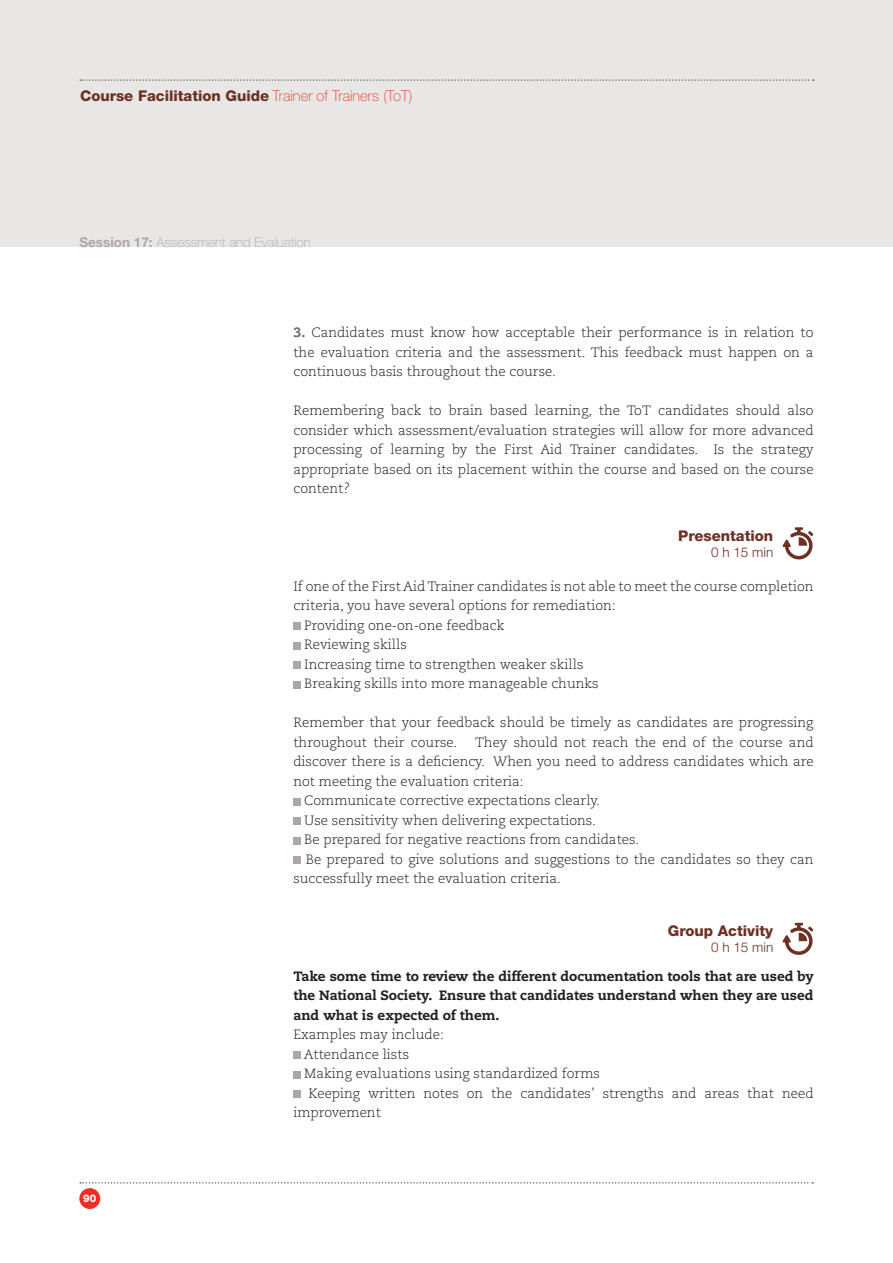
<style>
.page{position:relative;width:893px;height:1263px;background:#fff}
.page>*{position:absolute;margin:0;border:0;box-sizing:border-box;transform-origin:0 0}
.t1{font:800 14.85px "Helvetica Neue LT Std";color:#6c3025}
.t2{font:300 13.5px/19.5px "Caecilia LT Std";color:#231f20;text-align:justify}
.t3{font:800 13.5px/19.5px "Caecilia LT Std";color:#231f20;text-align:justify}
.t4{font:100 13.5px "Helvetica Neue LT Std";color:#aea6a4}
.t5{font:300 13.5px "Helvetica Neue LT Std";color:#6c3025}
.t6{font:800 10.5px "Helvetica Neue LT Std";color:#fff}
.s1{font-weight:100;color:#ee2e22}
.s2{font-weight:700}
.s3{font-weight:800;color:#766a67}
</style>
<div class="page">
<div style="left:0;top:0;width:893px;height:247px;background:#e8e7e5"></div>
<svg style="left:80px;top:79px;width:734px;height:2px"></svg>
<svg style="left:80px;top:1182px;width:733px;height:1px"></svg>
<div style="left:79px;top:1188px;width:21px;height:21px;background:#ee2e22;border-radius:50%"></div>
<div style="left:293px;top:623px;width:7px;height:7px;background:#aea6a4"></div>
<div style="left:293px;top:642px;width:7px;height:7px;background:#aea6a4"></div>
<div style="left:293px;top:662px;width:7px;height:7px;background:#aea6a4"></div>
<div style="left:293px;top:681px;width:7px;height:7px;background:#aea6a4"></div>
<div style="left:293px;top:798px;width:7px;height:7px;background:#aea6a4"></div>
<div style="left:293px;top:818px;width:7px;height:7px;background:#aea6a4"></div>
<div style="left:293px;top:837px;width:7px;height:7px;background:#aea6a4"></div>
<div style="left:293px;top:857px;width:7px;height:7px;background:#aea6a4"></div>
<div style="left:293px;top:1052px;width:7px;height:7px;background:#aea6a4"></div>
<div style="left:293px;top:1071px;width:7px;height:7px;background:#aea6a4"></div>
<div style="left:293px;top:1091px;width:7px;height:7px;background:#aea6a4"></div>
<svg style="left:782px;top:527px;width:31px;height:33px"></svg>
<svg style="left:782px;top:923px;width:31px;height:32px"></svg>
<p class="t1" style="left:80px;top:87px;width:334px">Course Facilitation Guide <span class="s1">Trainer of Trainers (ToT)</span></p>
<p class="t4" style="left:79px;top:234px;width:233px"><span class="s2">Session 17:</span> Assessment and Evaluation</p>
<p class="t2" style="left:293px;top:323px;width:522px"><span class="s3">3.</span> Candidates must know how acceptable their performance is in relation to the evaluation criteria and the assessment. This feedback must happen on a continuous basis throughout the course.</p>
<p class="t2" style="left:293px;top:401px;width:522px">Remembering back to brain based learning, the ToT candidates should also consider which assessment/evaluation strategies will allow for more advanced processing of learning by the First Aid Trainer candidates. Is the strategy appropriate based on its placement within the course and based on the course content?</p>
<p class="t1" style="left:678px;top:527px;width:96px">Presentation</p>
<p class="t5" style="left:711px;top:544px;width:64px">0 h 15 min</p>
<p class="t2" style="left:293px;top:577px;width:522px">If one of the First Aid Trainer candidates is not able to meet the course completion</p>
<p class="t2" style="left:293px;top:596px;width:324px">criteria, you have several options for remediation:</p>
<p class="t2" style="left:304px;top:616px;width:202px">Providing one-on-one feedback</p>
<p class="t2" style="left:304px;top:635px;width:104px">Reviewing skills</p>
<p class="t2" style="left:304px;top:655px;width:281px">Increasing time to strengthen weaker skills</p>
<p class="t2" style="left:304px;top:674px;width:296px">Breaking skills into more manageable chunks</p>
<p class="t2" style="left:293px;top:713px;width:522px">Remember that your feedback should be timely as candidates are progressing throughout their course.</p>
<p class="t2" style="left:475px;top:733px;width:340px">They should not reach the end of the course and</p>
<p class="t2" style="left:293px;top:752px;width:522px">discover there is a deficiency. When you need to address candidates which are</p>
<p class="t2" style="left:293px;top:772px;width:232px">not meeting the evaluation criteria:</p>
<p class="t2" style="left:304px;top:791px;width:297px">Communicate corrective expectations clearly.</p>
<p class="t2" style="left:304px;top:811px;width:293px">Use sensitivity when delivering expectations.</p>
<p class="t2" style="left:304px;top:830px;width:336px">Be prepared for negative reactions from candidates.</p>
<p class="t2" style="left:306px;top:850px;width:509px">Be prepared to give solutions and suggestions to the candidates so they can</p>
<p class="t2" style="left:293px;top:869px;width:269px">successfully meet the evaluation criteria.</p>
<p class="t1" style="left:668px;top:922px;width:107px">Group Activity</p>
<p class="t5" style="left:711px;top:939px;width:64px">0 h 15 min</p>
<p class="t6" style="left:83px;top:1192px;width:15px">90</p>
<p class="t3" style="left:293px;top:966px;width:522px">Take some time to review the different documentation tools that are used by the National Society. Ensure that candidates understand when they are used and what is expected of them.</p>
<p class="t2" style="left:293px;top:1025px;width:152px">Examples may include:</p>
<p class="t2" style="left:304px;top:1045px;width:107px">Attendance lists</p>
<p class="t2" style="left:304px;top:1064px;width:297px">Making evaluations using standardized forms</p>
<p class="t2" style="left:308px;top:1084px;width:507px">Keeping written notes on the candidates’ strengths and areas that need</p>
<p class="t2" style="left:293px;top:1103px;width:89px">improvement</p>
</div>
